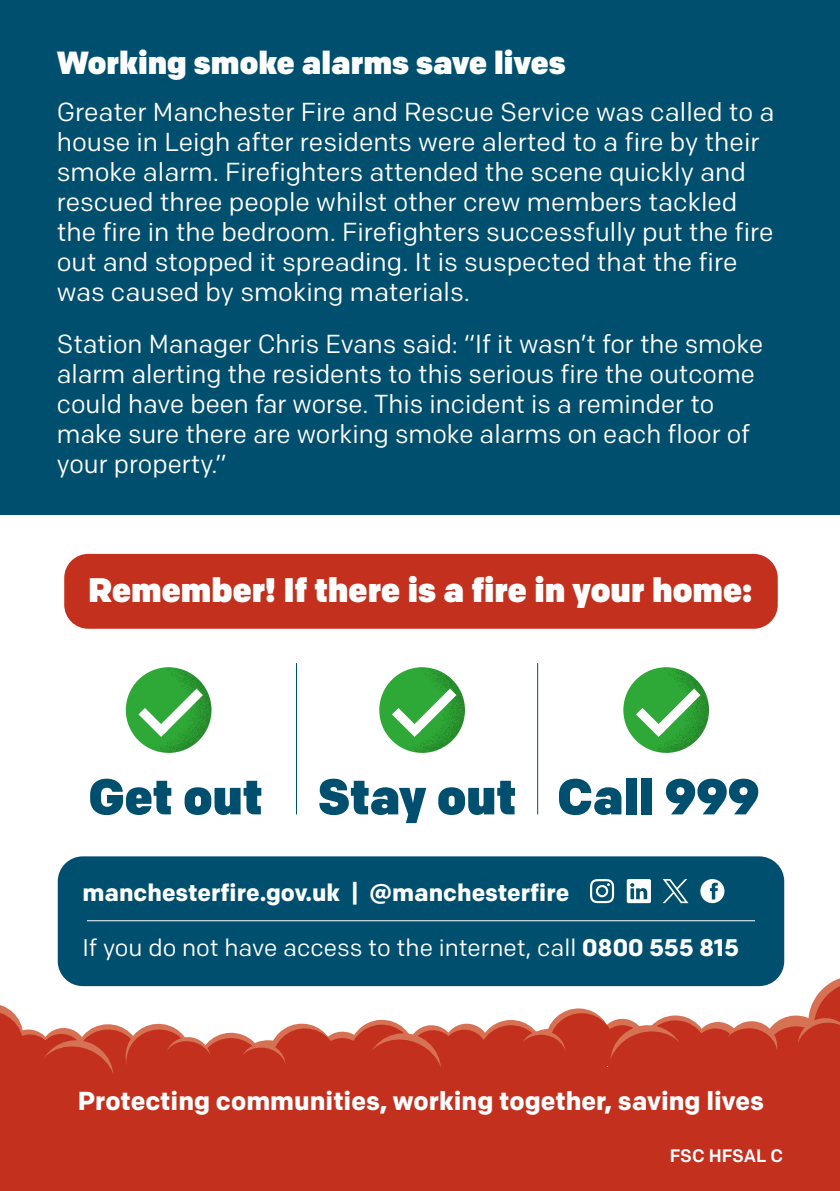
<style>
.page{position:relative;width:840px;height:1191px;background:#fff}
.page>*{position:absolute;margin:0;border:0;box-sizing:border-box;transform-origin:0 0}
.t1{font:900 50px "Colfax";color:#004f6e}
.t2{font:900 34px "Colfax";color:#fff}
.t3{font:900 32px "Colfax";color:#fff}
.P_white{font:26px/30px "Colfax";color:#fff}
.P_white-2{font:700 26px "Colfax";color:#fff}
.P_white-3{font:24px "Colfax";color:#fff}
.P_white-4{font:700 24px "Colfax";color:#fff}
.P_white-5{font:500 18px "Colfax";letter-spacing:-.005em;color:#fff}
.s1{font-weight:700}
</style>
<div class="page">
<hr style="left:537px;top:663px;width:1px;height:151px;background:#004f6e">
<hr style="left:296px;top:663px;width:1px;height:151px;background:#004f6e">
<div style="left:0;top:0;width:839px;height:514px;background:#004f6e"></div>
<div style="left:0;top:1067px;width:839px;height:124px;background:#c3301e"></div>
<div style="left:64px;top:554px;width:713px;height:75px;background:#c3301e;border-radius:24px"></div>
<svg style="left:124px;top:665px;width:89px;height:90px"></svg>
<div style="left:121px;top:663px;width:95px;height:94px;border:4px solid #fff;border-radius:50%"></div>
<svg style="left:129px;top:679px;width:83px;height:67px"></svg>
<svg style="left:377px;top:665px;width:90px;height:90px"></svg>
<div style="left:375px;top:663px;width:94px;height:94px;border:4px solid #fff;border-radius:50%"></div>
<svg style="left:382px;top:679px;width:84px;height:67px"></svg>
<svg style="left:621px;top:665px;width:89px;height:90px"></svg>
<div style="left:618px;top:663px;width:94px;height:94px;border:4px solid #fff;border-radius:50%"></div>
<svg style="left:626px;top:679px;width:83px;height:67px"></svg>
<div style="left:59px;top:857px;width:723px;height:128px;background:#004f6e;border-radius:24px"></div>
<div style="left:58px;top:856px;width:725px;height:130px;border:2px solid #004f6e;border-radius:24px"></div>
<div style="left:318px;top:1031px;width:48px;height:47px;background:#d67154;border-radius:50%"></div>
<div style="left:318px;top:1037px;width:48px;height:47px;background:#c3301e;border-radius:50%"></div>
<svg style="left:443px;top:1023px;width:47px;height:47px"></svg>
<div style="left:694px;top:1021px;width:47px;height:47px;background:#d67154;border-radius:50%"></div>
<div style="left:440px;top:1029px;width:48px;height:47px;background:#c3301e;border-radius:50%"></div>
<div style="left:691px;top:1028px;width:47px;height:47px;background:#c3301e;border-radius:50%"></div>
<svg style="left:724px;top:975px;width:115px;height:92px"></svg>
<div style="left:720px;top:1028px;width:56px;height:51px;background:#c3301e;border-radius:50%"></div>
<svg style="left:477px;top:1008px;width:231px;height:59px"></svg>
<svg style="left:348px;top:1019px;width:101px;height:48px"></svg>
<svg style="left:0;top:1005px;width:338px;height:70px"></svg>
<hr style="left:87px;top:920px;width:667px;height:1px;background:#fff">
<div style="left:700px;top:879px;width:24px;height:24px;background:#fff;border-radius:50%"></div>
<svg style="left:709px;top:882px;width:8px;height:17px"></svg>
<div style="left:626px;top:879px;width:24px;height:24px;background:#fff;border-radius:2px"></div>
<svg style="left:630px;top:883px;width:17px;height:16px"></svg>
<svg style="left:590px;top:879px;width:23px;height:24px"></svg>
<svg style="left:663px;top:879px;width:25px;height:24px"></svg>
<h2 class="t3" style="left:57px;top:43px;width:510px">Working smoke alarms save lives</h2>
<p class="P_white" style="left:57px;top:96px;width:719px">Greater Manchester Fire and Rescue Service was called to a house in Leigh after residents were alerted to a fire by their smoke alarm. Firefighters attended the scene quickly and rescued three people whilst other crew members tackled the fire in the bedroom. Firefighters successfully put the fire out and stopped it spreading. It is suspected that the fire was caused by smoking materials.</p>
<p class="P_white" style="left:57px;top:329px;width:707px">Station Manager Chris Evans said: “If it wasn’t for the smoke alarm alerting the residents to this serious fire the outcome could have been far worse. This incident is a reminder to make sure there are working smoke alarms on each floor of your property.”</p>
<h3 class="t2" style="left:88px;top:569px;width:665px">Remember! If there is a fire in your home:</h3>
<h4 class="t1" style="left:88px;top:766px;width:175px">Get out</h4>
<h4 class="t1" style="left:317px;top:766px;width:200px">Stay out</h4>
<h4 class="t1" style="left:557px;top:766px;width:203px">Call 999</h4>
<p class="P_white-4" style="left:82px;top:878px;width:488px">manchesterfire.gov.uk | @manchesterfire</p>
<p class="P_white-3" style="left:82px;top:932px;width:657px">If you do not have access to the internet, call <span class="s1">0800 555 815</span></p>
<p class="P_white-2" style="left:78px;top:1084px;width:687px">Protecting communities, working together, saving lives</p>
<p class="P_white-5" style="left:669px;top:1144px;width:115px">FSC HFSAL C</p>
</div>
